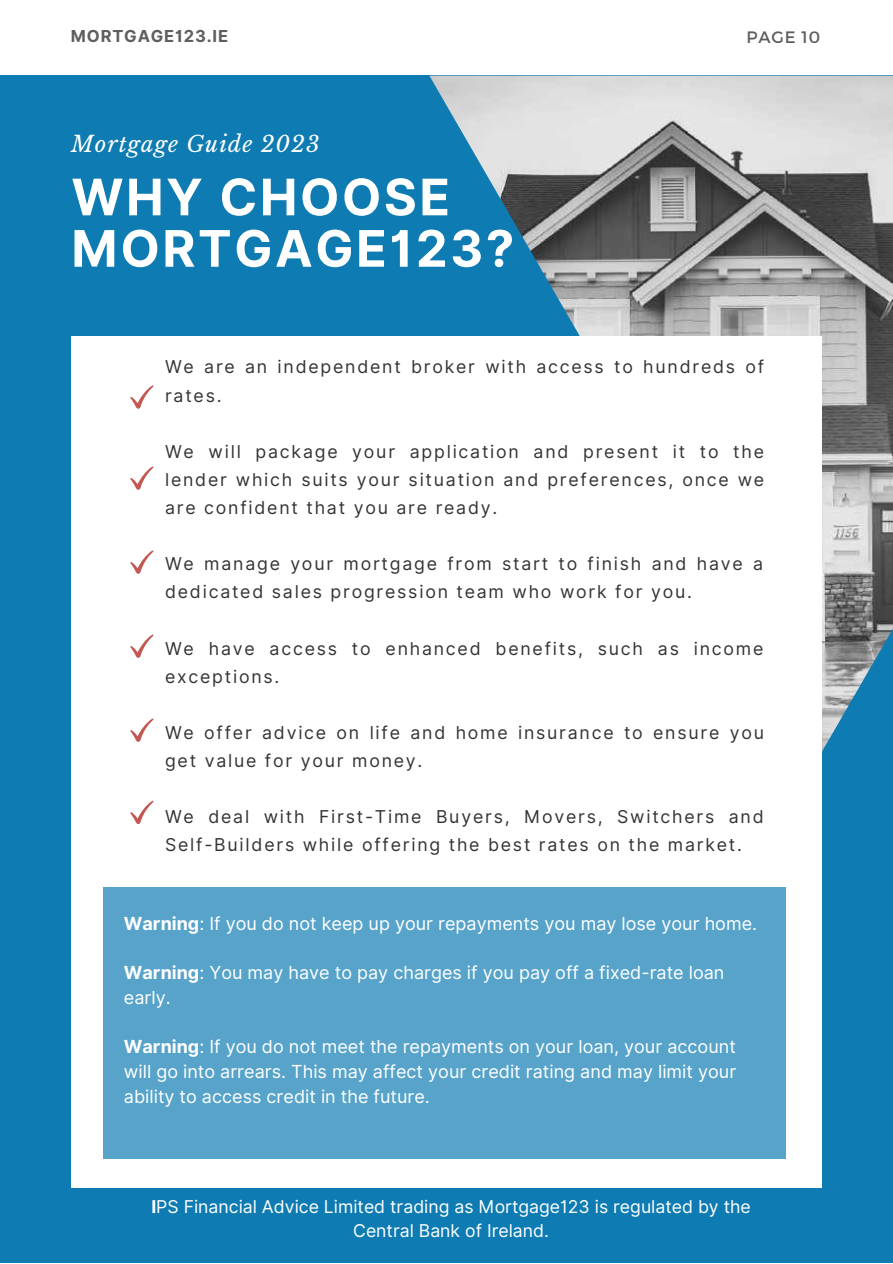
<style>
.page{position:relative;width:893px;height:1264px;background:#fff}
.page>*{position:absolute;margin:0;border:0;box-sizing:border-box;transform-origin:0 0}
.t1{font:700 50.4px/51.4px "Inter";letter-spacing:.05em;color:#fff}
.t2{font:italic 22.05px "Libre Baskerville";letter-spacing:.05em;color:#fff}
.t3{font:18px/24.8px "Inter";color:#fff}
.t4{font:17.7px/28px "Inter";letter-spacing:.1em;color:#343434}
.t5{font:17.7px/23.5px "Inter";color:#fff;text-align:center}
.t6{font:700 16.5px "Inter";letter-spacing:.05em;color:#5e5e5e}
.t7{font:16.5px "Montserrat";letter-spacing:.05em;color:#5e5e5e}
.s1{font-weight:700}
</style>
<div class="page">
<div style="left:0;top:0;width:892px;height:1262px;background:#0e7bb2"></div>
<div style="left:0;top:0;width:892px;height:74px;background:#fff"></div>
<img style="left:429px;top:76px;width:463px;height:677px">
<div style="left:72px;top:336px;width:749px;height:851px;background:#fff"></div>
<div style="left:104px;top:887px;width:682px;height:271px;background:#57a3c9"></div>
<svg style="left:130px;top:800px;width:24px;height:24px"></svg>
<svg style="left:130px;top:718px;width:24px;height:23px"></svg>
<svg style="left:130px;top:634px;width:24px;height:24px"></svg>
<svg style="left:130px;top:550px;width:24px;height:24px"></svg>
<svg style="left:130px;top:466px;width:24px;height:24px"></svg>
<svg style="left:130px;top:385px;width:24px;height:24px"></svg>
<p class="t6" style="left:71px;top:26px;width:159px">MORTGAGE123.IE</p>
<p class="t7" style="left:746px;top:27px;width:75px">PAGE 10</p>
<p class="t2" style="left:71px;top:131px;width:250px">Mortgage Guide 2023</p>
<h1 class="t1" style="left:71px;top:171px;width:444px">WHY CHOOSE<br>MORTGAGE123?</h1>
<p class="t4" style="left:165px;top:353px;width:600px">We are an independent broker with access to hundreds of rates.</p>
<p class="t4" style="left:165px;top:437px;width:600px;text-align:justify">We will package your application and present it to the lender which suits your situation and preferences, once we are confident that you are ready.</p>
<p class="t4" style="left:165px;top:549px;width:599px">We manage your mortgage from start to finish and have a dedicated sales progression team who work for you.</p>
<p class="t4" style="left:165px;top:634px;width:600px">We have access to enhanced benefits, such as income exceptions.</p>
<p class="t4" style="left:165px;top:718px;width:600px">We offer advice on life and home insurance to ensure you get value for your money.</p>
<p class="t4" style="left:165px;top:802px;width:600px">We deal with First-Time Buyers, Movers, Switchers and<br>Self-Builders while offering the best rates on the market.</p>
<p class="t3" style="left:124px;top:910px;width:634px"><span class="s1">Warning</span>: If you do not keep up your repayments you may lose your home.</p>
<p class="t3" style="left:124px;top:960px;width:602px"><span class="s1">Warning</span>: You may have to pay charges if you pay off a fixed-rate loan early.</p>
<p class="t3" style="left:124px;top:1034px;width:614px;text-align:justify"><span class="s1">Warning</span>: If you do not meet the repayments on your loan, your account will go into arrears. This may affect your credit rating and may limit your ability to access credit in the future.</p>
<p class="t5" style="left:151px;top:1194px;width:601px"><span class="s1">I</span>PS Financial Advice Limited trading as Mortgage123 is regulated by the<br>Central Bank of Ireland.</p>
</div>
